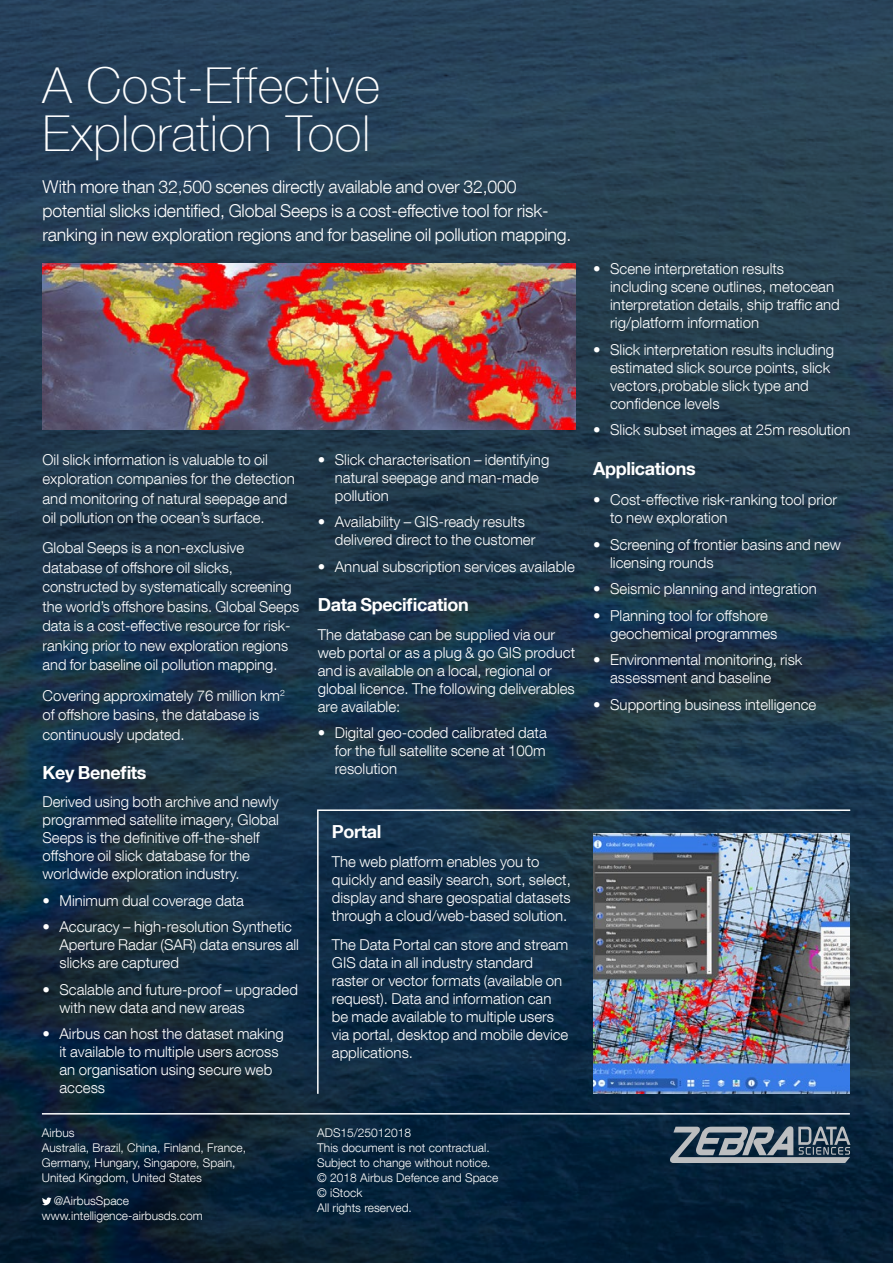
<style>
.page{position:relative;width:893px;height:1263px;background:#fff}
.page>*{position:absolute;margin:0;border:0;box-sizing:border-box;transform-origin:0 0}
.t1{font:100 49.5px/48px "Helvetica Neue LT Com";letter-spacing:.01em;color:#fff}
.H3_before_line_bulle{font:700 18px "Helvetica Neue LT Com";letter-spacing:-.02em;color:#fff}
.BC_intro{font:300 17.7px/24px "Helvetica Neue LT Com";letter-spacing:-.01em;color:#fff}
.text{font:300 15px/18px "Helvetica Neue LT Com";color:#fff}
.disclaimer{font:300 12px/15px "Helvetica Neue LT Com";color:#fff}
</style>
<div class="page">
<img style="left:0;top:0;width:893px;height:1263px">
<svg style="left:42px;top:1197px;width:10px;height:8px"></svg>
<hr style="left:42px;top:1113px;width:808px;height:1px;background:#fff">
<img style="left:43px;top:264px;width:532px;height:165px">
<img style="left:316px;top:809px;width:536px;height:286px">
<svg style="left:670px;top:1126px;width:180px;height:37px;background:#697883"></svg>
<p class="t1" style="left:43px;top:61px;width:339px">A Cost-Effective<br>Exploration Tool</p>
<p class="BC_intro" style="left:43px;top:175px;width:530px">With more than 32,500 scenes directly available and over 32,000 potential slicks identified, Global Seeps is a cost-effective tool for risk&shy;ranking in new exploration regions and for baseline oil pollution mapping.</p>
<p class="text" style="left:43px;top:449px;width:254px;line-height:19.5px">Oil slick information is valuable to oil exploration companies for the detection and monitoring of natural seepage and oil pollution on the ocean’s surface.</p>
<p class="text" style="left:43px;top:538px;width:258px;line-height:19.5px">Global Seeps is a non-exclusive database of offshore oil slicks, constructed by systematically screening the world’s offshore basins. Global Seeps data is a cost-effective resource for risk&shy;ranking prior to new exploration regions and for baseline oil pollution mapping.</p>
<p class="text" style="left:43px;top:685px;width:244px;line-height:19.5px">Covering approximately 76 million km<sup>2 </sup>of offshore basins, the database is continuously updated.</p>
<h3 class="H3_before_line_bulle" style="left:43px;top:761px;width:106px">Key Benefits</h3>
<p class="text" style="left:43px;top:793px;width:238px">Derived using both archive and newly programmed satellite imagery, Global Seeps is the definitive off-the-shelf offshore oil slick database for the worldwide exploration industry.</p>
<p class="text" style="left:43px;top:891px;width:203px">• Minimum dual coverage data</p>
<p class="text" style="left:60px;top:918px;width:241px;text-indent:-17px">• Accuracy – high-resolution Synthetic<br>Aperture Radar (SAR) data ensures all slicks are captured</p>
<p class="text" style="left:60px;top:980px;width:240px;text-indent:-17px">• Scalable and future-proof – upgraded with new data and new areas</p>
<p class="text" style="left:60px;top:1025px;width:226px;text-indent:-17px">• Airbus can host the dataset making it available to multiple users across an organisation using secure web access</p>
<p class="disclaimer" style="left:42px;top:1125px;width:206px">Airbus<br>Australia, Brazil, China, Finland, France,<br>Germany, Hungary, Singapore, Spain,<br>United Kingdom, United States</p>
<p class="disclaimer" style="left:42px;top:1193px;width:162px;text-indent:12px">@AirbusSpace www.intelligence-airbusds.com</p>
<p class="text" style="left:335px;top:450px;width:216px;text-indent:-17px">• Slick characterisation – identifying natural seepage and man-made pollution</p>
<p class="text" style="left:335px;top:513px;width:202px;text-indent:-17px">• Availability – GIS-ready results delivered direct to the customer</p>
<p class="text" style="left:318px;top:557px;width:259px">• Annual subscription services available</p>
<h3 class="H3_before_line_bulle" style="left:318px;top:593px;width:152px">Data Specification</h3>
<p class="text" style="left:318px;top:625px;width:259px">The database can be supplied via our web portal or as a plug &amp; go GIS product and is available on a local, regional or global licence. The following deliverables are available:</p>
<p class="text" style="left:335px;top:723px;width:214px;text-align:justify;text-indent:-17px">• Digital geo-coded calibrated data for the full satellite scene at 100m resolution</p>
<h3 class="H3_before_line_bulle" style="left:332px;top:820px;width:51px">Portal</h3>
<p class="text" style="left:332px;top:852px;width:240px">The web platform enables you to quickly and easily search, sort, select, display and share geospatial datasets through a cloud/web-based solution.</p>
<p class="text" style="left:332px;top:935px;width:238px">The Data Portal can store and stream GIS data in all industry standard raster or vector formats (available on request). Data and information can be made available to multiple users via portal, desktop and mobile device applications.</p>
<p class="disclaimer" style="left:317px;top:1125px;width:183px">ADS15/25012018<br>This document is not contractual.<br>Subject to change without notice. © 2018 Airbus Defence and Space</p>
<p class="disclaimer" style="left:317px;top:1185px;width:47px">© iStock</p>
<p class="disclaimer" style="left:317px;top:1200px;width:96px">All rights reserved.</p>
<p class="text" style="left:610px;top:260px;width:231px;text-indent:-17px">• Scene interpretation results including scene outlines, metocean interpretation details, ship traffic and rig/platform information</p>
<p class="text" style="left:610px;top:340px;width:225px;text-indent:-17px">• Slick interpretation results including estimated slick source points, slick vectors,probable slick type and confidence levels</p>
<p class="text" style="left:593px;top:421px;width:259px">• Slick subset images at 25m resolution</p>
<p class="H3_before_line_bulle" style="left:593px;top:457px;width:104px">Applications</p>
<p class="text" style="left:610px;top:491px;width:228px;text-indent:-17px">• Cost-effective risk-ranking tool prior to new exploration</p>
<p class="text" style="left:610px;top:535px;width:232px;text-indent:-17px">• Screening of frontier basins and new licensing rounds</p>
<p class="text" style="left:593px;top:580px;width:225px">• Seismic planning and integration</p>
<p class="text" style="left:610px;top:606px;width:169px;text-indent:-17px">• Planning tool for offshore geochemical programmes</p>
<p class="text" style="left:610px;top:651px;width:194px;text-indent:-17px">• Environmental monitoring, risk assessment and baseline</p>
<p class="text" style="left:593px;top:695px;width:225px">• Supporting business intelligence</p>
</div>
